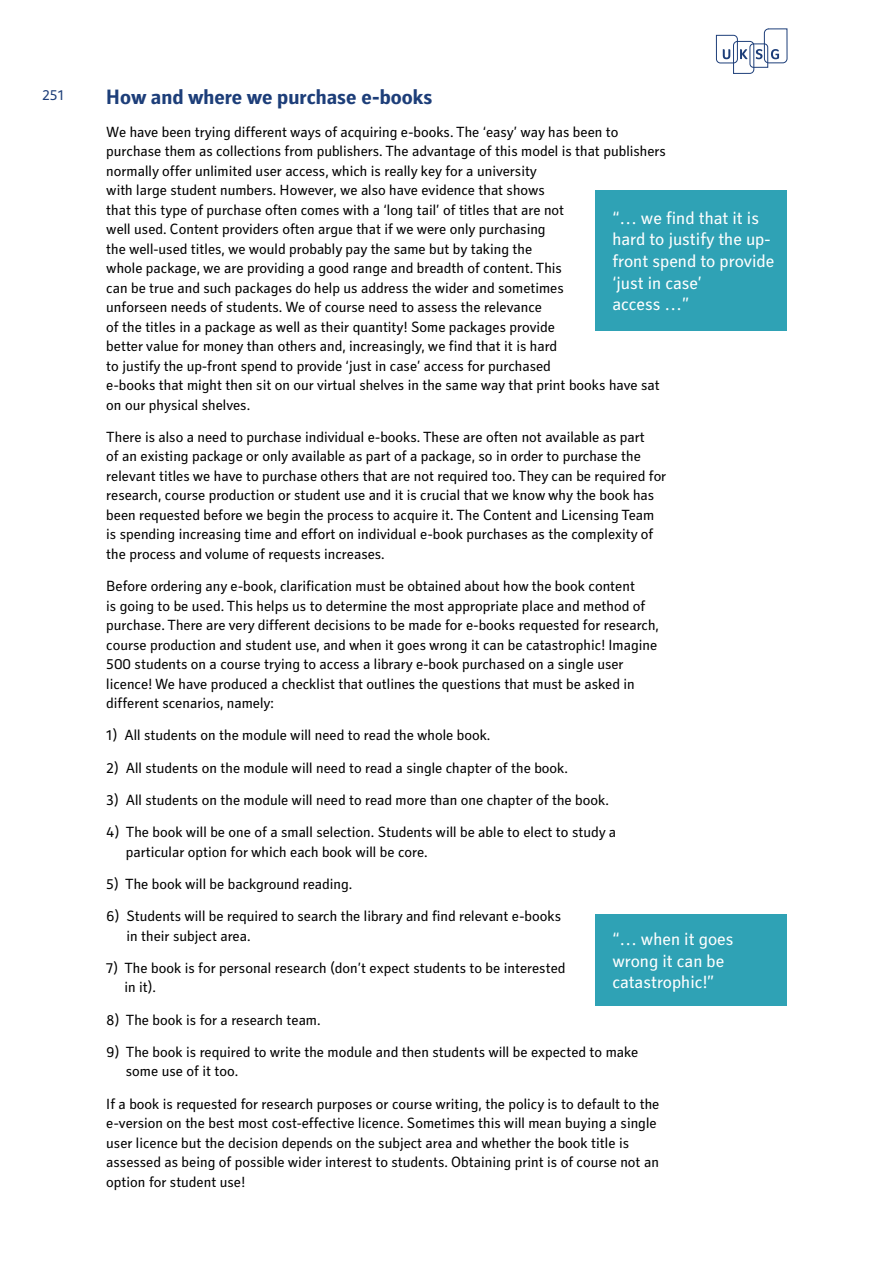
<style>
.page{position:relative;width:893px;height:1263px;background:#fff}
.page>*{position:absolute;margin:0;border:0;box-sizing:border-box;transform-origin:0 0}
.t1{font:700 21px "Secca Std";color:#1d3e79}
.t2{font:18px/21.6px "Secca Std";color:#fff}
.t3{font:15px/19.5px "Secca Std";color:#000}
.t4{font:15px "Secca Std";color:#1d3e79}
</style>
<div class="page">
<svg style="left:716px;top:28px;width:71px;height:46px"></svg>
<div style="left:595px;top:190px;width:192px;height:141px;background:#2fa2b5"></div>
<div style="left:595px;top:914px;width:192px;height:92px;background:#2fa2b5"></div>
<p class="t4" style="left:42px;top:87px;width:24px">251</p>
<h1 class="t1" style="left:106px;top:85px;width:328px">How and where we purchase e-books</h1>
<p class="t3" style="left:106px;top:122px;width:561px">We have been trying different ways of acquiring e-books. The ‘easy’ way has been to purchase them as collections from publishers. The advantage of this model is that publishers normally offer unlimited user access, which is really key for a university<br>with large student numbers. However, we also have evidence that shows<br>that this type of purchase often comes with a ‘long tail’ of titles that are not<br>well used. Content providers often argue that if we were only purchasing<br>the well-used titles, we would probably pay the same but by taking the<br>whole package, we are providing a good range and breadth of content. This<br>can be true and such packages do help us address the wider and sometimes<br>unforseen needs of students. We of course need to assess the relevance<br>of the titles in a package as well as their quantity! Some packages provide<br>better value for money than others and, increasingly, we find that it is hard<br>to justify the up-front spend to provide ‘just in case’ access for purchased<br>e-books that might then sit on our virtual shelves in the same way that print books have sat on our physical shelves.</p>
<p class="t3" style="left:106px;top:428px;width:561px">There is also a need to purchase individual e-books. These are often not available as part<br>of an existing package or only available as part of a package, so in order to purchase the relevant titles we have to purchase others that are not required too. They can be required for research, course production or student use and it is crucial that we know why the book has been requested before we begin the process to acquire it. The Content and Licensing Team is spending increasing time and effort on individual e-book purchases as the complexity of the process and volume of requests increases.</p>
<p class="t3" style="left:106px;top:577px;width:554px">Before ordering any e-book, clarification must be obtained about how the book content<br>is going to be used. This helps us to determine the most appropriate place and method of purchase. There are very different decisions to be made for e-books requested for research, course production and student use, and when it goes wrong it can be catastrophic! Imagine 500 students on a course trying to access a library e-book purchased on a single user licence! We have produced a checklist that outlines the questions that must be asked in different scenarios, namely:</p>
<p class="t3" style="left:106px;top:726px;width:385px">1) All students on the module will need to read the whole book.</p>
<p class="t3" style="left:106px;top:758px;width:463px">2) All students on the module will need to read a single chapter of the book.</p>
<p class="t3" style="left:106px;top:791px;width:504px">3) All students on the module will need to read more than one chapter of the book.</p>
<p class="t3" style="left:126px;top:823px;width:492px;text-indent:-20px">4) The book will be one of a small selection. Students will be able to elect to study a particular option for which each book will be core.</p>
<p class="t3" style="left:106px;top:875px;width:247px">5) The book will be background reading.</p>
<p class="t3" style="left:127px;top:907px;width:436px;text-indent:-20px">6) Students will be required to search the library and find relevant e-books in their subject area.</p>
<p class="t3" style="left:124px;top:959px;width:442px;text-indent:-18px">7) The book is for personal research (don’t expect students to be interested in it).</p>
<p class="t3" style="left:106px;top:1010px;width:216px">8) The book is for a research team.</p>
<p class="t3" style="left:126px;top:1043px;width:514px;text-indent:-20px">9) The book is required to write the module and then students will be expected to make some use of it too.</p>
<p class="t3" style="left:106px;top:1094px;width:555px">If a book is requested for research purposes or course writing, the policy is to default to the e-version on the best most cost-effective licence. Sometimes this will mean buying a single user licence but the decision depends on the subject area and whether the book title is assessed as being of possible wider interest to students. Obtaining print is of course not an option for student use!</p>
<p class="t2" style="left:612px;top:208px;width:163px">“… we find that it is hard to justify the up&shy;front spend to provide ‘just in case’<br>access …”</p>
<p class="t2" style="left:612px;top:929px;width:123px">“… when it goes wrong it can be catastrophic!”</p>
</div>
